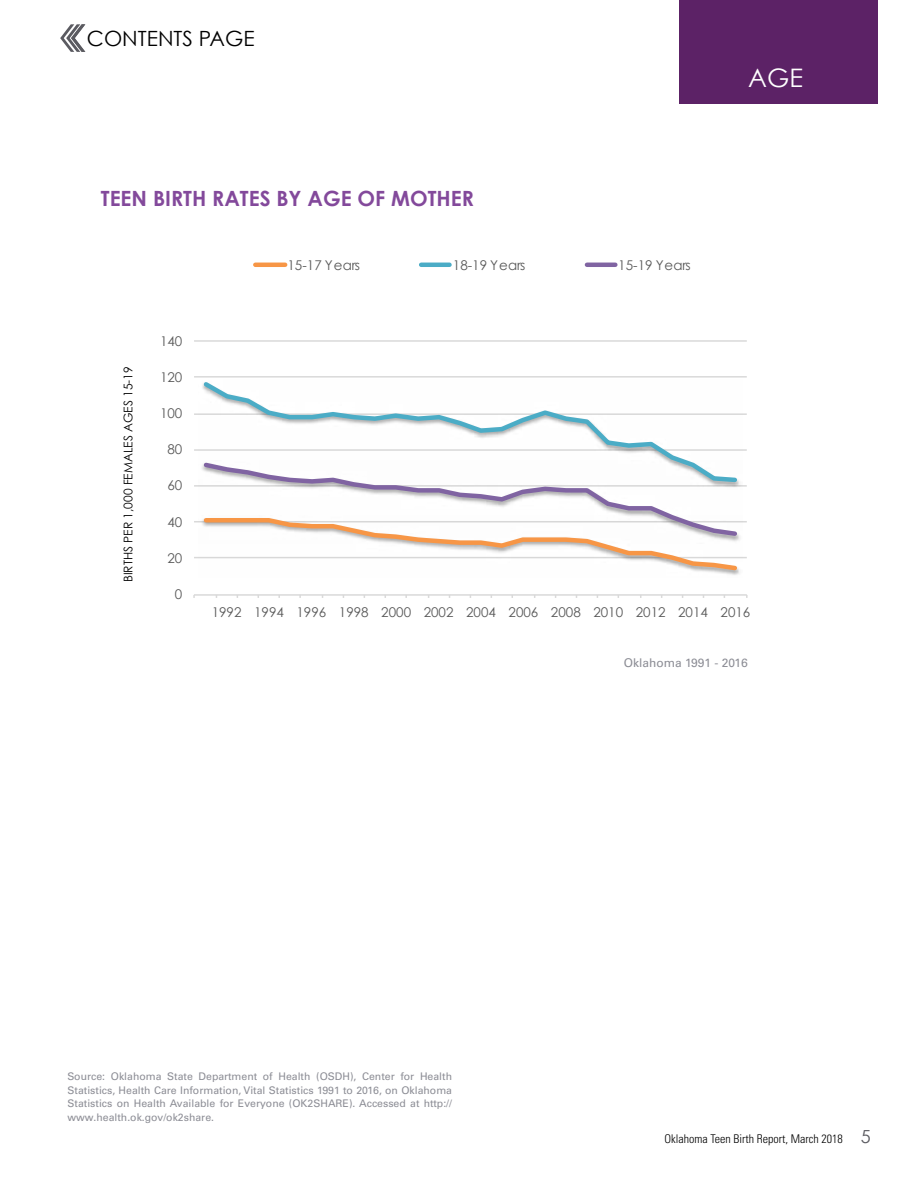
<style>
.page{position:relative;width:918px;height:1188px;background:#fff}
.page>*{position:absolute;margin:0;border:0;box-sizing:border-box;transform-origin:0 0}
.t1{font:25.5px "Century Gothic";color:#fff}
.t2{font:700 21px "Century Gothic";color:#83499b}
.t3{font:21px "Century Gothic";color:#000}
.t4{font:13.5px "Century Gothic";color:#595959}
.t5{font:300 condensed 12px "Univers LT";color:#000}
.t6{font:12px "Century Gothic";color:#000}
.t7{font:12px "Univers LT";color:#8c8d95}
.t8{font:10.5px/13.5px "Univers LT";color:#8c8d95;text-align:justify}
.s1{font-family:"Century Gothic";font-weight:400;font-stretch:normal;font-size:18px;color:#5b5b61}
</style>
<div class="page">
<div style="left:679px;top:0;width:199px;height:104px;background:#5c2266"></div>
<svg style="left:60px;top:24px;width:25px;height:28px"></svg>
<hr style="left:194px;top:557px;width:553px;height:1px;background:#d9d9d9">
<hr style="left:194px;top:521px;width:553px;height:1px;background:#d9d9d9">
<hr style="left:194px;top:485px;width:553px;height:2px;background:#d9d9d9">
<hr style="left:194px;top:449px;width:553px;height:2px;background:#d9d9d9">
<hr style="left:194px;top:413px;width:553px;height:2px;background:#d9d9d9">
<hr style="left:194px;top:376px;width:553px;height:2px;background:#d9d9d9">
<hr style="left:194px;top:340px;width:553px;height:2px;background:#d9d9d9">
<hr style="left:194px;top:594px;width:553px;height:2px;background:#d9d9d9">
<svg style="left:200px;top:382px;width:540px;height:78px"></svg>
<svg style="left:201px;top:460px;width:539px;height:113px"></svg>
<hr style="left:255px;top:263px;width:30px;height:4px;background:#f79646">
<hr style="left:421px;top:263px;width:29px;height:4px;background:#4bacc6">
<hr style="left:587px;top:263px;width:28px;height:4px;background:#8064a2">
<h2 class="t3" style="left:87px;top:26px;width:169px">CONTENTS PAGE</h2>
<h2 class="t2" style="left:101px;top:185px;width:374px">TEEN BIRTH RATES BY AGE OF MOTHER</h2>
<p class="t6" style="left:121px;top:582px;width:218px;rotate:-90deg">BIRTHS PER 1,000 FEMALES AGES 15-19</p>
<p class="t4" style="left:160px;top:332px;width:24px">140</p>
<p class="t4" style="left:160px;top:368px;width:24px">120</p>
<p class="t4" style="left:160px;top:404px;width:24px">100</p>
<p class="t4" style="left:168px;top:440px;width:16px">80</p>
<p class="t4" style="left:168px;top:476px;width:16px">60</p>
<p class="t4" style="left:168px;top:513px;width:16px">40</p>
<p class="t4" style="left:168px;top:549px;width:16px">20</p>
<p class="t4" style="left:175px;top:584px;width:9px">0</p>
<p class="t4" style="left:287px;top:256px;width:74px">15-17 Years</p>
<p class="t4" style="left:453px;top:256px;width:74px">18-19 Years</p>
<p class="t4" style="left:618px;top:256px;width:74px">15-19 Years</p>
<h1 class="t1" style="left:748px;top:62px;width:56px">AGE</h1>
<p class="t4" style="left:212px;top:602px;width:540px">1992 1994 1996 1998 2000 2002 2004 2006 2008 2010 2012 2014 2016</p>
<p class="t8" style="left:68px;top:1070px;width:386px">Source: Oklahoma State Department of Health (OSDH), Center for Health Statistics, Health Care Information, Vital Statistics 1991 to 2016, on Oklahoma Statistics on Health Available for Everyone (OK2SHARE). Accessed at http:// www.health.ok.gov/ok2share.</p>
<p class="t7" style="left:624px;top:655px;width:125px">Oklahoma 1991 - 2016</p>
<p class="t5" style="left:664px;top:1131px;width:208px">Oklahoma Teen Birth Report, March 2018 <span class="s1">5</span></p>
</div>
